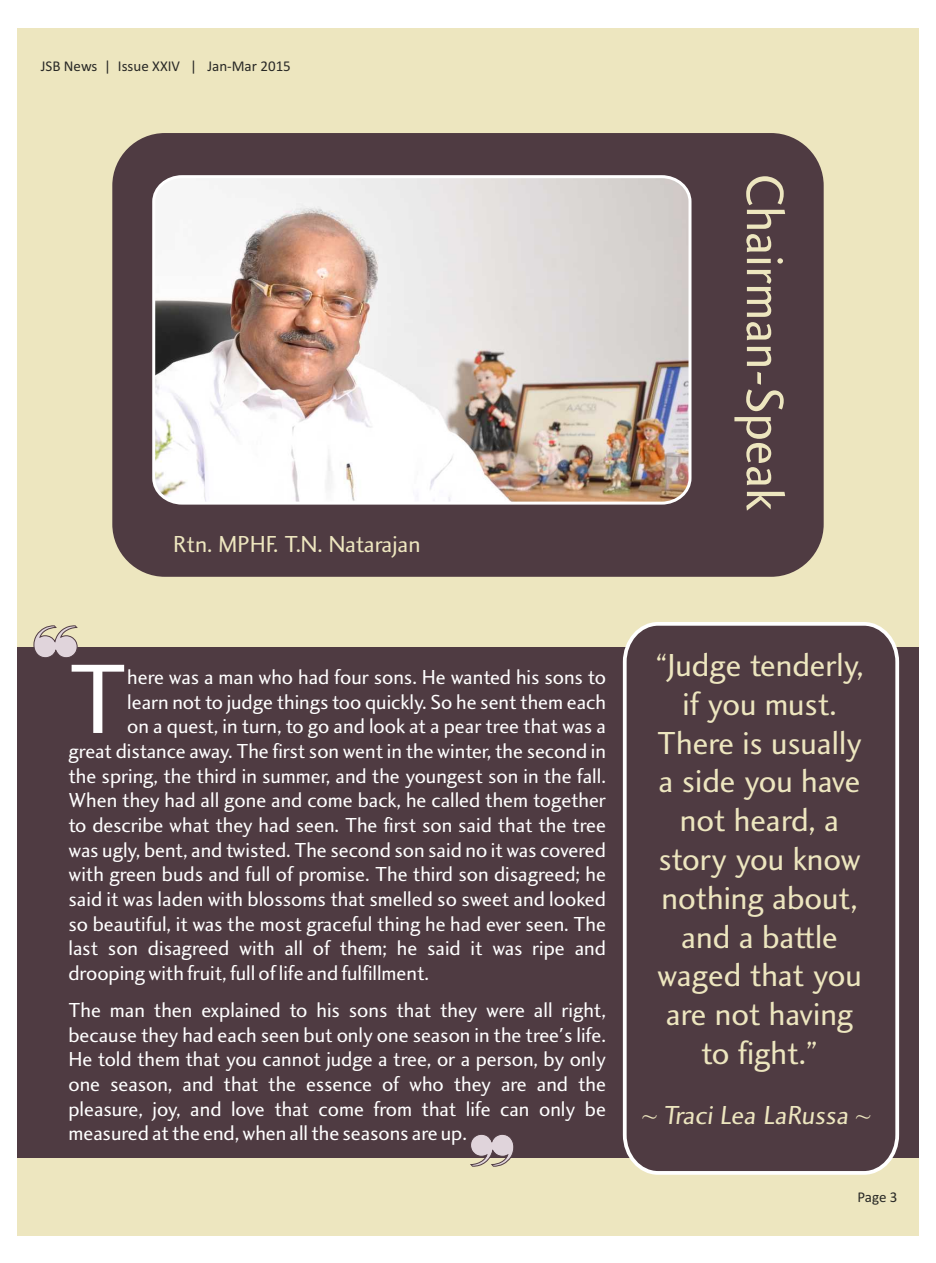
<style>
.page{position:relative;width:936px;height:1263px;background:#fff}
.page>*{position:absolute;margin:0;border:0;box-sizing:border-box;transform-origin:0 0}
.t1{font:102.15px "Charlotte Sans Book Plain";color:#fff}
.t2{font:54.15px "Charlotte Sans Book Plain";color:#ede6bf;scale:.95 1}
.t3{font:33px/38.7px "Charlotte Sans Book Plain";color:#ede6bf;text-align:center}
.t4{font:27px "Charlotte Sans Book Plain";color:#ede6bf}
.t5{font:24px "Charlotte Sans Book Plain";color:#ede6bf}
.t6{font:21px/24.6px "Charlotte Sans Book Plain";color:#fff;text-align:justify}
.t7{font:15px "Calibri";color:#292926}
.s1{font-family:"Times New Roman"}
</style>
<div class="page">
<div style="left:17px;top:28px;width:901px;height:1207px;background:#ede6bf"></div>
<div style="left:17px;top:647px;width:901px;height:511px;background:#4f3b42"></div>
<svg style="left:622px;top:622px;width:278px;height:553px"></svg>
<div style="left:112px;top:133px;width:711px;height:444px;background:#4f3b42;border-radius:53px"></div>
<img style="left:152px;top:175px;width:540px;height:330px">
<svg style="left:33px;top:625px;width:45px;height:33px"></svg>
<svg style="left:470px;top:1134px;width:44px;height:33px"></svg>
<p class="t7" style="left:41px;top:59px;width:252px">JSB News | Issue XXIV | Jan-Mar 2015</p>
<p class="t5" style="left:173px;top:535px;width:249px">Rtn. MPHF. T.N. Natarajan</p>
<h2 class="t2" style="left:785px;top:174px;width:356px;rotate:90deg">Chairman-Speak</h2>
<h1 class="t1" style="left:69px;top:660px;width:60px">T</h1>
<p class="t6" style="left:127px;top:667px;width:480px">here was a man who had four sons. He wanted his sons to</p>
<p class="t6" style="left:127px;top:691px;width:480px">learn not to judge things too quickly. So he sent them each</p>
<p class="t6" style="left:127px;top:716px;width:480px">on a quest, in turn, to go and look at a pear tree that was a</p>
<p class="t6" style="left:68px;top:741px;width:539px">great distance away. The first son went in the winter, the second in</p>
<p class="t6" style="left:68px;top:765px;width:539px">the spring, the third in summer, and the youngest son in the fall.</p>
<p class="t6" style="left:68px;top:790px;width:539px">When they had all gone and come back, he called them together</p>
<p class="t6" style="left:68px;top:815px;width:539px">to describe what they had seen. The first son said that the tree</p>
<p class="t6" style="left:68px;top:839px;width:539px">was ugly, bent, and twisted. The second son said no it was covered</p>
<p class="t6" style="left:68px;top:864px;width:539px">with green buds and full of promise. The third son disagreed; he</p>
<p class="t6" style="left:68px;top:889px;width:539px">said it was laden with blossoms that smelled so sweet and looked</p>
<p class="t6" style="left:68px;top:913px;width:539px">so beautiful, it was the most graceful thing he had ever seen. The</p>
<p class="t6" style="left:68px;top:938px;width:539px">last son disagreed with all of them; he said it was ripe and</p>
<p class="t6" style="left:68px;top:963px;width:362px">drooping with fruit, full of life and fulfillment.</p>
<p class="t6" style="left:68px;top:1000px;width:539px">The man then explained to his sons that they were all right, because they had each seen but only one season in the tree's life.<br>He told them that you cannot judge a tree, or a person, by only one season, and that the essence of who they are and the pleasure, joy, and love that come from that life can only be measured at the end, when all the seasons are up.</p>
<h3 class="t3" style="left:655px;top:649px;width:210px">“Judge tenderly, if you must.<br>There is usually a side you have not heard, a story you know nothing about, and a battle waged that you are not having to fight.”</h3>
<p class="t4" style="left:641px;top:1105px;width:232px"><span class="s1">~</span> Traci Lea LaRussa <span class="s1">~</span></p>
<p class="t7" style="left:857px;top:1191px;width:42px">Page 3</p>
</div>
